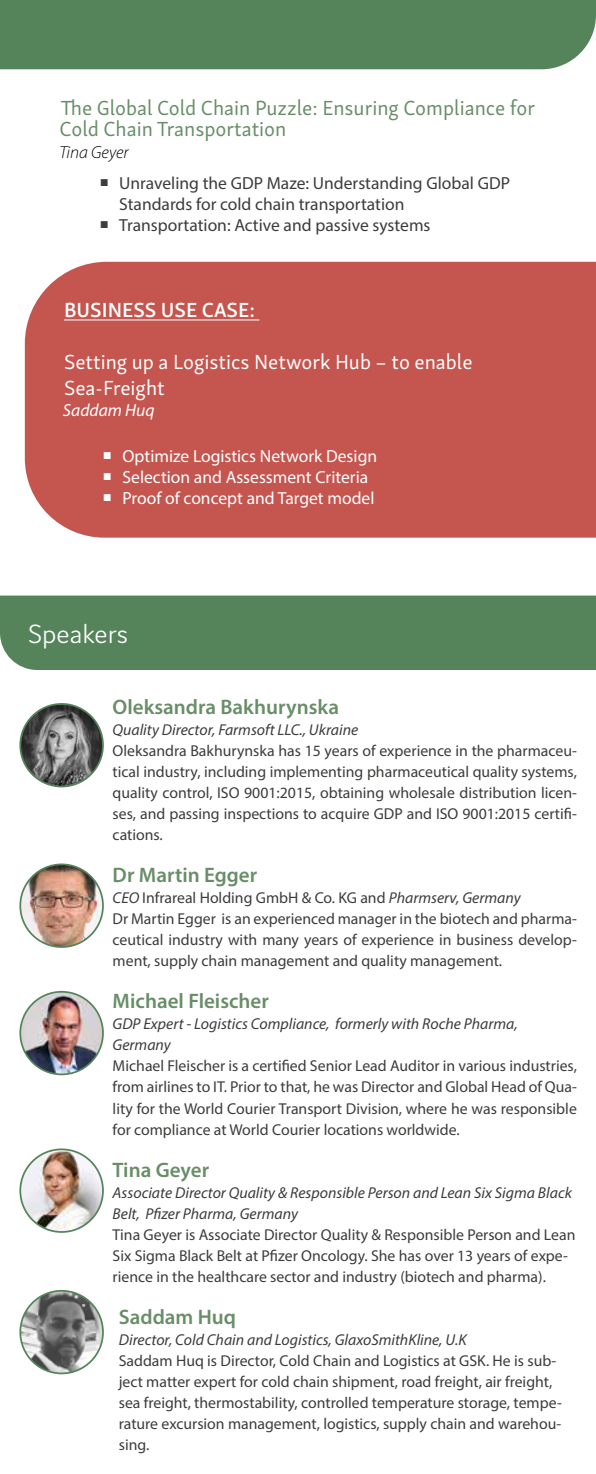
<style>
.page{position:relative;width:596px;height:1474px;background:#fff}
.page>*{position:absolute;margin:0;border:0;box-sizing:border-box;transform-origin:0 0}
.t1{font:300 28px "Domus";color:#fff}
.t2{font:21px/21px "Skolar Sans Latn";color:#688e68}
.t3{font:600 21px "Myriad Pro";color:#688e68}
.t4{font:21px/25.9px "Skolar Sans Latn";color:#fff}
.t5{font:600 21px "Skolar Sans Latn";color:#fff}
.t6{font:17.5px/21px "Myriad Pro";color:#3c3c3b}
.t7{font:17.5px/21px "Myriad Pro";color:#fff}
.t8{font:italic 300 17.5px "Myriad Pro";color:#000}
.t9{font:italic 17.5px "Myriad Pro";color:#fff}
.t10{font:15.75px/21px "Myriad Pro";color:#3c3c3b}
.t11{font:italic 15.75px/21px "Myriad Pro";color:#3c3c3b}
.s1{font-style:italic}
</style>
<div class="page">
<div style="left:0;top:0;width:595px;height:69px;background:#55845b"></div>
<div style="left:25px;top:262px;width:570px;height:275px;background:#c4554f"></div>
<hr style="left:64px;top:320px;width:195px;height:1px;background:#fff">
<div style="left:0;top:595px;width:595px;height:75px;background:#55845b"></div>
<img style="left:20px;top:704px;width:83px;height:82px">
<div style="left:19px;top:703px;width:85px;height:84px;border:2px solid #55845b;border-radius:50%"></div>
<img style="left:20px;top:864px;width:83px;height:83px;border-radius:41px">
<div style="left:19px;top:863px;width:85px;height:84px;border:2px solid #55845b;border-radius:50%"></div>
<img style="left:20px;top:991px;width:83px;height:83px;border-radius:41px">
<div style="left:19px;top:990px;width:85px;height:85px;border:2px solid #55845b;border-radius:50%"></div>
<img style="left:20px;top:1149px;width:83px;height:82px;border-radius:41px">
<div style="left:19px;top:1148px;width:85px;height:84px;border:2px solid #55845b;border-radius:50%"></div>
<img style="left:20px;top:1290px;width:83px;height:83px;border-radius:41px">
<div style="left:19px;top:1289px;width:85px;height:85px;border:2px solid #55845b;border-radius:50%"></div>
<svg style="left:104px;top:452px;width:7px;height:7px"></svg>
<svg style="left:104px;top:473px;width:7px;height:7px"></svg>
<svg style="left:104px;top:494px;width:7px;height:7px"></svg>
<h2 class="t2" style="left:60px;top:96px;width:476px">The Global Cold Chain Puzzle: Ensuring Compliance for<br>Cold Chain Transportation</h2>
<p class="t8" style="left:60px;top:142px;width:70px">Tina Geyer</p>
<p class="t6" style="left:119px;top:172px;width:392px">Unraveling the GDP Maze: Understanding Global GDP<br>Standards for cold chain transportation<br>Transportation: Active and passive systems</p>
<h2 class="t5" style="left:64px;top:293px;width:192px">BUSINESS USE CASE:</h2>
<h2 class="t4" style="left:64px;top:347px;width:410px">Setting up a Logistics Network Hub – to enable<br>Sea-Freight</h2>
<p class="t9" style="left:63px;top:399px;width:93px">Saddam Huq</p>
<p class="t7" style="left:122px;top:445px;width:256px">Optimize Logistics Network Design<br>Selection and Assessment Criteria<br>Proof of concept and Target model</p>
<h1 class="t1" style="left:28px;top:618px;width:101px">Speakers</h1>
<h2 class="t3" style="left:112px;top:694px;width:228px">Oleksandra Bakhurynska</h2>
<p class="t11" style="left:112px;top:719px;width:247px">Quality Director, Farmsoft LLC., Ukraine</p>
<p class="t10" style="left:112px;top:740px;width:465px;text-align:justify">Oleksandra Bakhurynska has 15 years of experience in the pharmaceu&shy;tical industry, including implementing pharmaceutical quality systems, quality control, ISO 9001:2015, obtaining wholesale distribution licen&shy;ses, and passing inspections to acquire GDP and ISO 9001:2015 certifi&shy;cations.</p>
<h2 class="t3" style="left:112px;top:862px;width:146px">Dr Martin Egger</h2>
<p class="t10" style="left:112px;top:887px;width:465px"><span class="s1">CEO</span> Infrareal Holding GmbH &amp; Co. KG and <span class="s1">Pharmserv, Germany<br></span>Dr Martin Egger is an experienced manager in the biotech and pharma&shy;ceutical industry with many years of experience in business develop&shy;ment, supply chain management and quality management.</p>
<h2 class="t3" style="left:112px;top:988px;width:158px">Michael Fleischer</h2>
<p class="t11" style="left:112px;top:1013px;width:406px">GDP Expert - Logistics Compliance, formerly with Roche Pharma,<br>Germany</p>
<p class="t10" style="left:112px;top:1055px;width:465px;text-align:justify">Michael Fleischer is a certified Senior Lead Auditor in various industries, from airlines to IT. Prior to that, he was Director and Global Head of Qua&shy;lity for the World Courier Transport Division, where he was responsible for compliance at World Courier locations worldwide.</p>
<h2 class="t3" style="left:112px;top:1156px;width:98px">Tina Geyer</h2>
<p class="t11" style="left:112px;top:1181px;width:460px">Associate Director Quality &amp; Responsible Person and Lean Six Sigma Black<br>Belt, Pfizer Pharma, Germany</p>
<p class="t10" style="left:112px;top:1223px;width:464px">Tina Geyer is Associate Director Quality &amp; Responsible Person and Lean<br>Six Sigma Black Belt at Pfizer Oncology. She has over 13 years of expe&shy;rience in the healthcare sector and industry (biotech and pharma).</p>
<h2 class="t3" style="left:119px;top:1303px;width:119px">Saddam Huq</h2>
<p class="t11" style="left:119px;top:1328px;width:349px">Director, Cold Chain and Logistics, GlaxoSmithKline, U.K</p>
<p class="t10" style="left:119px;top:1349px;width:444px">Saddam Huq is Director, Cold Chain and Logistics at GSK. He is sub&shy;ject matter expert for cold chain shipment, road freight, air freight, sea freight, thermostability, controlled temperature storage, tempe&shy;rature excursion management, logistics, supply chain and warehou&shy;sing.</p>
</div>
